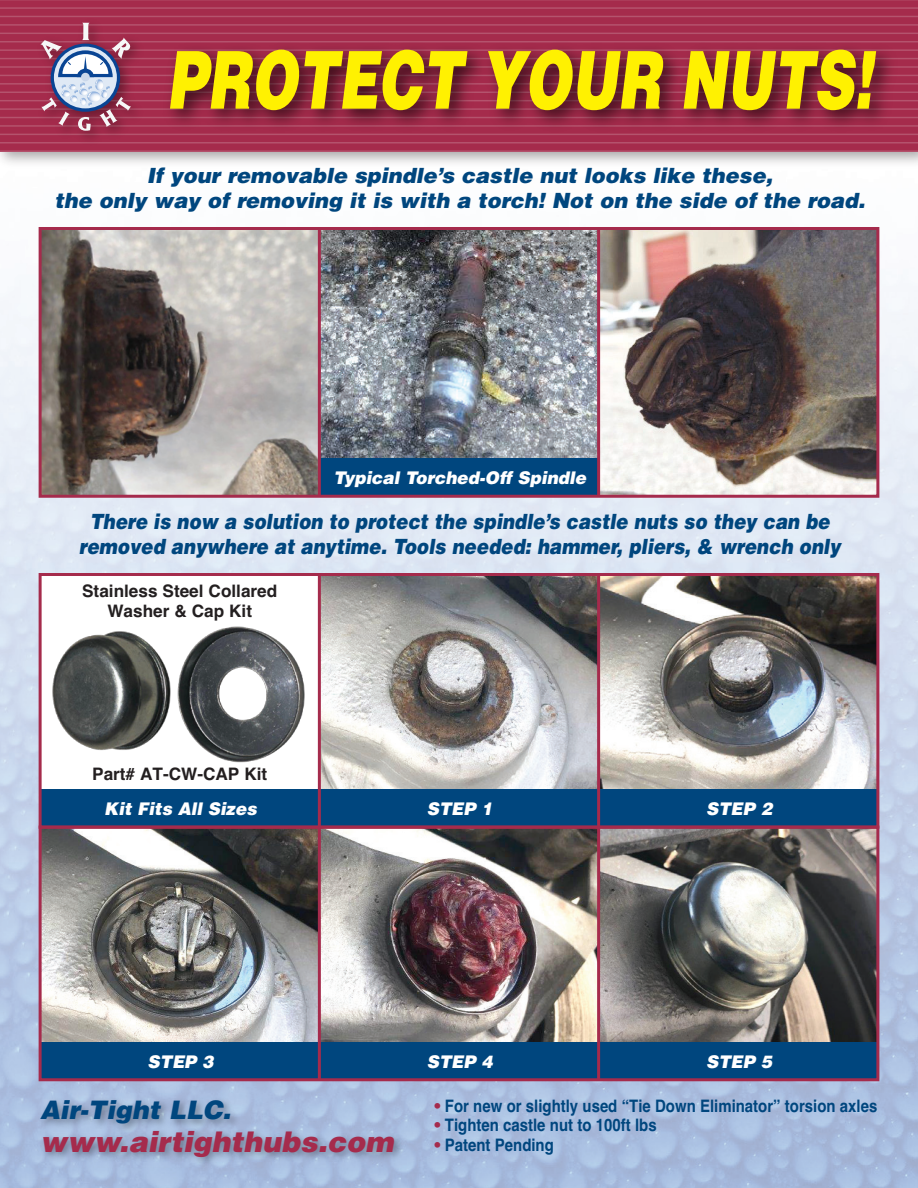
<style>
.page{position:relative;width:918px;height:1188px;background:#fff}
.page>*{position:absolute;margin:0;border:0;box-sizing:border-box;transform-origin:0 0}
.t1{font:italic 900 79.95px "Helvetica";color:#fff101;scale:.7 1}
.t2{font:italic 900 28.5px "Helvetica";color:#a52b4c}
.t3{font:italic 900 25.5px "Helvetica";color:#00467e}
.t4{font:italic 900 21px/25.2px "Helvetica";color:#00467e;text-align:center;scale:.87 1}
.t5{font:italic 900 21px/25.2px "Helvetica";color:#00467e;text-align:center}
.t6{font:italic 900 17.4px "Helvetica";color:#fff}
.t7{font:16.5px "Helvetica Bold AKD";color:#00467e;scale:.87 1}
.t8{font:16.5px/19.8px "Helvetica Bold AKD";color:#231f20;text-align:center}
.s1{color:#a52b4c}
</style>
<div class="page">
<img style="left:0;top:227px;width:918px;height:961px">
<div style="left:40px;top:575px;width:279px;height:214px;background:#fff"></div>
<img style="left:52px;top:626px;width:253px;height:137px">
<img style="left:600px;top:577px;width:275px;height:465px">
<img style="left:321px;top:577px;width:276px;height:465px">
<img style="left:43px;top:830px;width:275px;height:212px">
<img style="left:43px;top:231px;width:832px;height:263px">
<img style="left:34px;top:1121px;width:373px;height:51px">
<img style="left:34px;top:1091px;width:210px;height:48px">
<div style="left:0;top:0;width:918px;height:151px;background:#a52b4c"></div>
<hr style="left:0;top:0;width:918px;height:1px;background:#f6f8f8">
<hr style="left:0;top:7px;width:918px;height:2px;background:#f6f8f8">
<hr style="left:0;top:16px;width:918px;height:1px;background:#f6f8f8">
<hr style="left:0;top:24px;width:918px;height:2px;background:#f6f8f8">
<hr style="left:0;top:33px;width:918px;height:1px;background:#f6f8f8">
<hr style="left:0;top:41px;width:918px;height:1px;background:#f6f8f8">
<hr style="left:0;top:49px;width:918px;height:2px;background:#f6f8f8">
<hr style="left:0;top:58px;width:918px;height:1px;background:#f6f8f8">
<hr style="left:0;top:66px;width:918px;height:2px;background:#f6f8f8">
<hr style="left:0;top:75px;width:918px;height:1px;background:#f6f8f8">
<hr style="left:0;top:83px;width:918px;height:2px;background:#f6f8f8">
<hr style="left:0;top:92px;width:918px;height:1px;background:#f6f8f8">
<hr style="left:0;top:100px;width:918px;height:1px;background:#f6f8f8">
<hr style="left:0;top:108px;width:918px;height:2px;background:#f6f8f8">
<hr style="left:0;top:117px;width:918px;height:1px;background:#f6f8f8">
<hr style="left:0;top:125px;width:918px;height:2px;background:#f6f8f8">
<hr style="left:0;top:134px;width:918px;height:1px;background:#f6f8f8">
<hr style="left:0;top:142px;width:918px;height:2px;background:#f6f8f8">
<hr style="left:0;top:150px;width:918px;height:2px;background:#f6f8f8">
<img style="left:153px;top:32px;width:750px;height:124px">
<img style="left:31px;top:16px;width:118px;height:128px">
<svg style="left:41px;top:23px;width:90px;height:108px"></svg>
<div style="left:319px;top:458px;width:280px;height:38px;background:#00467e"></div>
<div style="left:40px;top:789px;width:279px;height:38px;background:#00467e"></div>
<div style="left:319px;top:789px;width:280px;height:38px;background:#00467e"></div>
<div style="left:599px;top:789px;width:279px;height:38px;background:#00467e"></div>
<div style="left:39px;top:227px;width:840px;height:271px;border:3px solid #a52b4c"></div>
<hr style="left:318px;top:229px;width:3px;height:267px;background:#a52b4c">
<hr style="left:597px;top:229px;width:3px;height:267px;background:#a52b4c">
<div style="left:39px;top:573px;width:840px;height:256px;border:3px solid #a52b4c"></div>
<hr style="left:318px;top:575px;width:3px;height:252px;background:#a52b4c">
<hr style="left:597px;top:575px;width:3px;height:252px;background:#a52b4c">
<div style="left:40px;top:1042px;width:279px;height:38px;background:#00467e"></div>
<div style="left:319px;top:1042px;width:280px;height:38px;background:#00467e"></div>
<div style="left:599px;top:1042px;width:279px;height:38px;background:#00467e"></div>
<div style="left:39px;top:826px;width:840px;height:255px;border:3px solid #a52b4c"></div>
<hr style="left:318px;top:827px;width:3px;height:253px;background:#a52b4c">
<hr style="left:597px;top:827px;width:3px;height:253px;background:#a52b4c">
<h1 class="t1" style="left:167px;top:28px;width:1010px">PROTECT YOUR NUTS!</h1>
<p class="t5" style="left:54px;top:162px;width:812px">If your removable spindle’s castle nut looks like these,<br>the only way of removing it is with a torch! Not on the side of the road.</p>
<p class="t6" style="left:333px;top:466px;width:254px">Typical Torched-Off Spindle</p>
<p class="t4" style="left:79px;top:508px;width:877px">There is now a solution to protect the spindle’s castle nuts so they can be removed anywhere at anytime. Tools needed: hammer, pliers, &amp; wrench only</p>
<p class="t8" style="left:82px;top:582px;width:197px">Stainless Steel Collared<br>Washer &amp; Cap Kit</p>
<p class="t8" style="left:92px;top:765px;width:177px">Part# AT-CW-CAP Kit</p>
<p class="t6" style="left:104px;top:797px;width:154px">Kit Fits All Sizes</p>
<p class="t6" style="left:427px;top:797px;width:67px">STEP 1</p>
<p class="t6" style="left:706px;top:797px;width:67px">STEP 2</p>
<p class="t6" style="left:148px;top:1050px;width:67px">STEP 3</p>
<p class="t6" style="left:427px;top:1050px;width:67px">STEP 4</p>
<p class="t6" style="left:706px;top:1050px;width:67px">STEP 5</p>
<p class="t3" style="left:40px;top:1093px;width:192px">Air-Tight LLC.</p>
<h2 class="t2" style="left:40px;top:1123px;width:355px">www.airtighthubs.com</h2>
<p class="t7" style="left:435px;top:1096px;width:510px"><span class="s1">•</span> For new or slightly used “Tie Down Eliminator” torsion axles</p>
<p class="t7" style="left:435px;top:1115px;width:257px"><span class="s1">•</span> Tighten castle nut to 100ft lbs</p>
<p class="t7" style="left:435px;top:1135px;width:139px"><span class="s1">•</span> Patent Pending</p>
</div>
